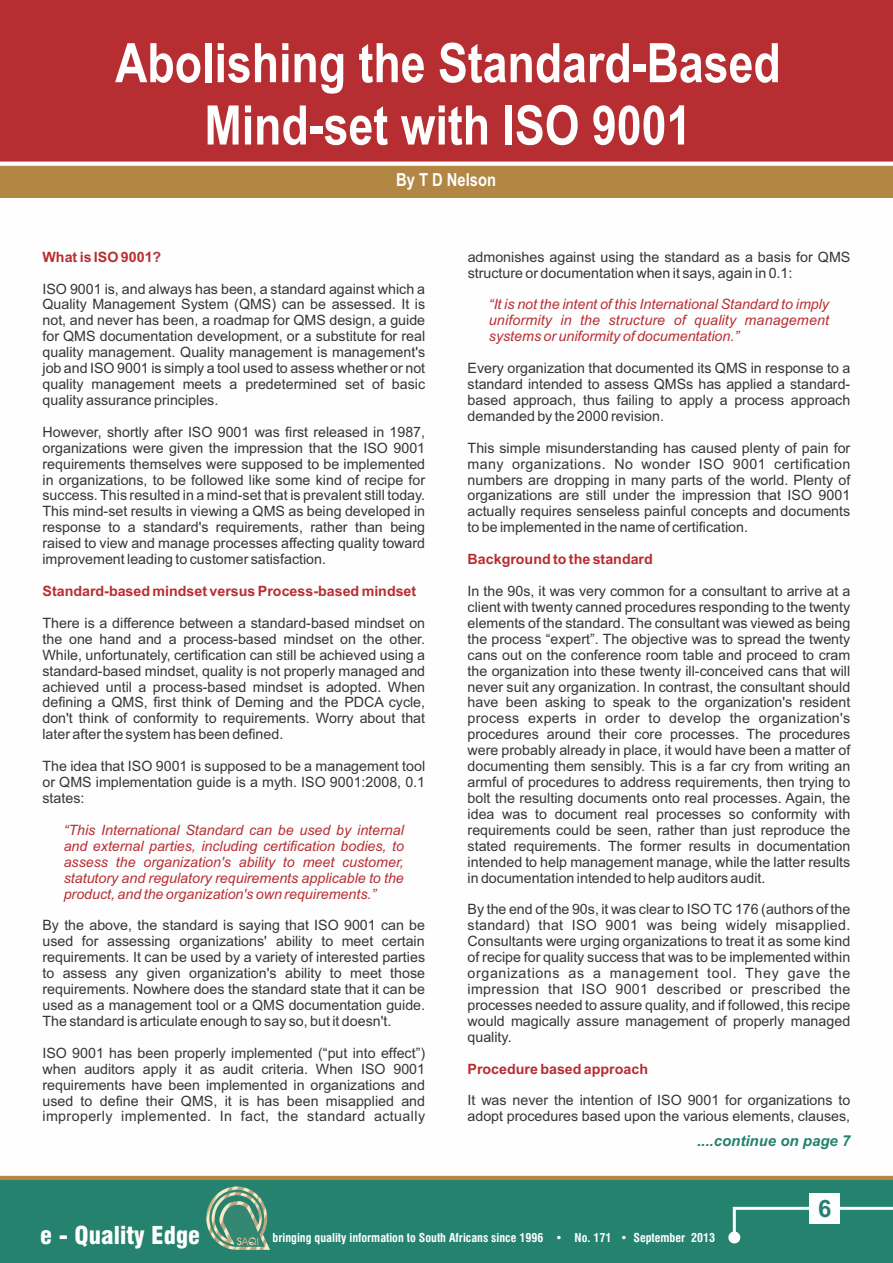
<style>
.page{position:relative;width:893px;height:1263px;background:#fff}
.page>*{position:absolute;margin:0;border:0;box-sizing:border-box;transform-origin:0 0}
.t1{font:700 54.45px/62.2px "Arial Narrow";color:#fefefe;text-align:center}
.t2{font:900 condensed 24px "Swiss 721 BT";color:#fefefe}
.t3{font:700 24px "Arial";color:#25826e}
.t4{font:700 18px "Arial Narrow";color:#fefefe}
.t5{font:italic 700 15px "Arial";color:#23826e}
.t6{font:14.25px/15.9px "Arial";color:#373435;text-align:justify}
.t7{font:italic 14.25px/15.9px "Arial";color:#b72e32;text-align:justify}
.t8{font:700 14.25px "Arial";color:#b72e32}
.t9{font:700 condensed 12px "Swiss 721 BT";color:#fefefe}
</style>
<div class="page">
<div style="left:0;top:1180px;width:893px;height:83px;background:#25826e"></div>
<svg style="left:206px;top:1186px;width:64px;height:64px;background:#649b81"></svg>
<hr style="left:0;top:1176px;width:893px;height:4px;background:#b28645">
<svg style="left:728px;top:1207px;width:165px;height:36px;background:#3a8e7c"></svg>
<div style="left:809px;top:1193px;width:31px;height:31px;background:#fefefe"></div>
<div style="left:0;top:0;width:893px;height:164px;background:#b72e32"></div>
<div style="left:0;top:164px;width:893px;height:34px;background:#b28645"></div>
<svg style="left:0;top:162px;width:893px;height:4px;background:#faf8f5"></svg>
<h1 class="t1" style="left:115px;top:37px;width:667px">Abolishing the Standard-Based<br>Mind-set with ISO 9001</h1>
<p class="t4" style="left:396px;top:173px;width:102px">By T D Nelson</p>
<p class="t8" style="left:43px;top:251px;width:120px">What is ISO 9001?</p>
<p class="t6" style="left:43px;top:282px;width:384px">ISO 9001 is, and always has been, a standard against which a Quality Management System (QMS) can be assessed. It is not, and never has been, a roadmap for QMS design, a guide for QMS documentation development, or a substitute for real quality management. Quality management is management's job and ISO 9001 is simply a tool used to assess whether or not quality management meets a predetermined set of basic quality assurance principles.</p>
<p class="t6" style="left:42px;top:425px;width:384px">However, shortly after ISO 9001 was first released in 1987, organizations were given the impression that the ISO 9001 requirements themselves were supposed to be implemented in organizations, to be followed like some kind of recipe for success. This resulted in a mind-set that is prevalent still today.<br>This mind-set results in viewing a QMS as being developed in response to a standard's requirements, rather than being raised to view and manage processes affecting quality toward improvement leading to customer satisfaction.</p>
<p class="t8" style="left:42px;top:586px;width:375px">Standard-based mindset versus Process-based mindset</p>
<p class="t6" style="left:42px;top:616px;width:384px">There is a difference between a standard-based mindset on the one hand and a process-based mindset on the other.<br>While, unfortunately, certification can still be achieved using a standard-based mindset, quality is not properly managed and achieved until a process-based mindset is adopted. When defining a QMS, first think of Deming and the PDCA cycle, don't think of conformity to requirements. Worry about that later after the system has been defined.</p>
<p class="t6" style="left:42px;top:759px;width:384px">The idea that ISO 9001 is supposed to be a management tool or QMS implementation guide is a myth. ISO 9001:2008, 0.1 states:</p>
<p class="t7" style="left:64px;top:823px;width:342px">“This International Standard can be used by internal and external parties, including certification bodies, to assess the organization's ability to meet customer, statutory and regulatory requirements applicable to the product, and the organization's own requirements.”</p>
<p class="t6" style="left:42px;top:919px;width:384px">By the above, the standard is saying that ISO 9001 can be used for assessing organizations' ability to meet certain requirements. It can be used by a variety of interested parties to assess any given organization's ability to meet those requirements. Nowhere does the standard state that it can be used as a management tool or a QMS documentation guide.<br>The standard is articulate enough to say so, but it doesn't.</p>
<p class="t6" style="left:42px;top:1046px;width:384px">ISO 9001 has been properly implemented (“put into effect”) when auditors apply it as audit criteria. When ISO 9001 requirements have been implemented in organizations and used to define their QMS, it is has been misapplied and improperly implemented. In fact, the standard actually</p>
<p class="t6" style="left:468px;top:250px;width:384px">admonishes against using the standard as a basis for QMS structure or documentation when it says, again in 0.1:</p>
<p class="t7" style="left:489px;top:298px;width:342px">“It is not the intent of this International Standard to imply uniformity in the structure of quality management systems or uniformity of documentation.”</p>
<p class="t6" style="left:468px;top:361px;width:384px">Every organization that documented its QMS in response to a standard intended to assess QMSs has applied a standard&shy;based approach, thus failing to apply a process approach demanded by the 2000 revision.</p>
<p class="t6" style="left:468px;top:441px;width:384px">This simple misunderstanding has caused plenty of pain for many organizations. No wonder ISO 9001 certification numbers are dropping in many parts of the world. Plenty of organizations are still under the impression that ISO 9001 actually requires senseless painful concepts and documents to be implemented in the name of certification.</p>
<p class="t8" style="left:468px;top:554px;width:187px">Background to the standard</p>
<p class="t6" style="left:468px;top:584px;width:384px">In the 90s, it was very common for a consultant to arrive at a client with twenty canned procedures responding to the twenty elements of the standard. The consultant was viewed as being the process “expert”. The objective was to spread the twenty cans out on the conference room table and proceed to cram the organization into these twenty ill-conceived cans that will never suit any organization. In contrast, the consultant should have been asking to speak to the organization's resident process experts in order to develop the organization's procedures around their core processes. The procedures were probably already in place, it would have been a matter of documenting them sensibly. This is a far cry from writing an armful of procedures to address requirements, then trying to bolt the resulting documents onto real processes. Again, the idea was to document real processes so conformity with requirements could be seen, rather than just reproduce the stated requirements. The former results in documentation intended to help management manage, while the latter results in documentation intended to help auditors audit.</p>
<p class="t6" style="left:468px;top:903px;width:384px">By the end of the 90s, it was clear to ISO TC 176 (authors of the standard) that ISO 9001 was being widely misapplied.<br>Consultants were urging organizations to treat it as some kind of recipe for quality success that was to be implemented within organizations as a management tool. They gave the impression that ISO 9001 described or prescribed the processes needed to assure quality, and if followed, this recipe would magically assure management of properly managed quality.</p>
<p class="t8" style="left:468px;top:1063px;width:182px">Procedure based approach</p>
<p class="t6" style="left:468px;top:1094px;width:384px">It was never the intention of ISO 9001 for organizations to adopt procedures based upon the various elements, clauses,</p>
<p class="t5" style="left:697px;top:1135px;width:155px">....continue on page 7</p>
<h2 class="t3" style="left:818px;top:1199px;width:15px">6</h2>
<h2 class="t2" style="left:40px;top:1225px;width:161px">e - Quality Edge</h2>
<p class="t9" style="left:273px;top:1232px;width:444px">bringing quality information to South Africans since 1996 • No. 171 • September 2013</p>
</div>
